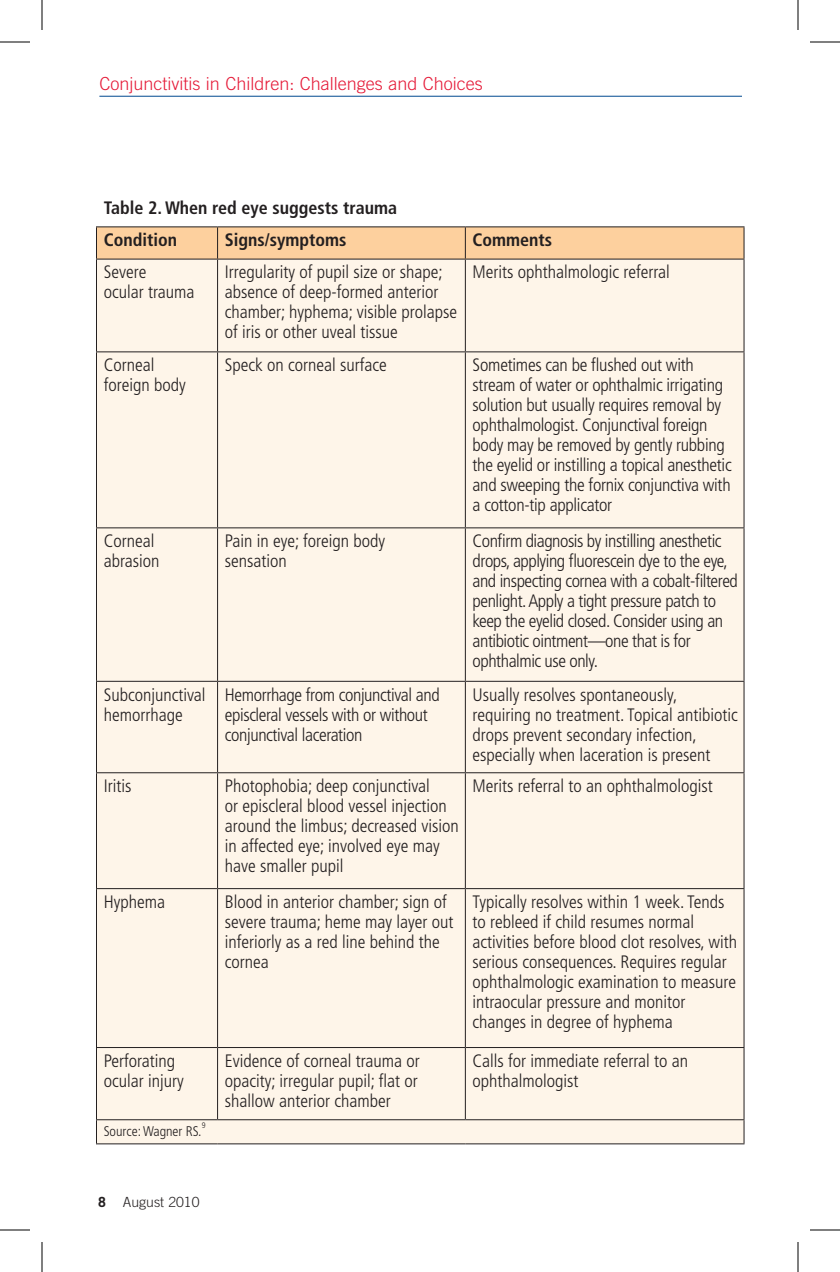
<style>
.page{position:relative;width:840px;height:1272px;background:#fff}
.page>*{position:absolute;margin:0;border:0;box-sizing:border-box;transform-origin:0 0}
.t1{font:300 condensed 18px/20px "Frutiger";color:#231f20}
.t2{font:300 condensed 18px/20px "Frutiger";letter-spacing:-.025em;color:#231f20}
.t3{font:300 condensed 18px/20px "Frutiger";letter-spacing:-.02em;color:#231f20}
.t4{font:700 condensed 18px/31.6px "Frutiger";color:#231f20}
.t5{font:300 18px "Trade Gothic";color:#e51836}
.t6{font:300 condensed 14px "Frutiger";color:#231f20}
.t7{font:300 14px "Trade Gothic";color:#231f20}
.t8{font:300 condensed 8px "Frutiger";color:#231f20}
.s1{font-weight:700}
</style>
<div class="page">
<div style="left:97px;top:227px;width:647px;height:32px;background:#fdd09e"></div>
<div style="left:97px;top:260px;width:647px;height:883px;background:#fef5e9"></div>
<hr style="left:96px;top:226px;width:122px;height:1px;background:#231f20">
<hr style="left:96px;top:227px;width:1px;height:32px;background:#231f20">
<hr style="left:218px;top:226px;width:247px;height:1px;background:#231f20">
<hr style="left:217px;top:227px;width:1px;height:32px;background:#231f20">
<hr style="left:465px;top:226px;width:280px;height:1px;background:#231f20">
<hr style="left:465px;top:227px;width:1px;height:32px;background:#231f20">
<hr style="left:744px;top:227px;width:1px;height:32px;background:#231f20">
<hr style="left:96px;top:259px;width:122px;height:1px;background:#231f20">
<hr style="left:96px;top:260px;width:1px;height:91px;background:#231f20">
<hr style="left:218px;top:259px;width:247px;height:1px;background:#231f20">
<hr style="left:217px;top:260px;width:1px;height:91px;background:#231f20">
<hr style="left:465px;top:259px;width:280px;height:1px;background:#231f20">
<hr style="left:465px;top:260px;width:1px;height:91px;background:#231f20">
<hr style="left:744px;top:260px;width:1px;height:91px;background:#231f20">
<hr style="left:96px;top:351px;width:122px;height:1px;background:#231f20">
<hr style="left:96px;top:352px;width:1px;height:175px;background:#231f20">
<hr style="left:218px;top:351px;width:247px;height:1px;background:#231f20">
<hr style="left:217px;top:352px;width:1px;height:175px;background:#231f20">
<hr style="left:465px;top:351px;width:280px;height:1px;background:#231f20">
<hr style="left:465px;top:352px;width:1px;height:175px;background:#231f20">
<hr style="left:744px;top:352px;width:1px;height:175px;background:#231f20">
<hr style="left:96px;top:527px;width:122px;height:1px;background:#231f20">
<hr style="left:96px;top:528px;width:1px;height:153px;background:#231f20">
<hr style="left:218px;top:527px;width:247px;height:1px;background:#231f20">
<hr style="left:217px;top:528px;width:1px;height:153px;background:#231f20">
<hr style="left:465px;top:527px;width:280px;height:1px;background:#231f20">
<hr style="left:465px;top:528px;width:1px;height:153px;background:#231f20">
<hr style="left:744px;top:528px;width:1px;height:153px;background:#231f20">
<hr style="left:96px;top:681px;width:122px;height:1px;background:#231f20">
<hr style="left:96px;top:682px;width:1px;height:90px;background:#231f20">
<hr style="left:218px;top:681px;width:247px;height:1px;background:#231f20">
<hr style="left:217px;top:682px;width:1px;height:90px;background:#231f20">
<hr style="left:465px;top:681px;width:280px;height:1px;background:#231f20">
<hr style="left:465px;top:682px;width:1px;height:90px;background:#231f20">
<hr style="left:744px;top:682px;width:1px;height:90px;background:#231f20">
<hr style="left:96px;top:772px;width:122px;height:1px;background:#231f20">
<hr style="left:96px;top:773px;width:1px;height:115px;background:#231f20">
<hr style="left:218px;top:772px;width:247px;height:1px;background:#231f20">
<hr style="left:217px;top:773px;width:1px;height:115px;background:#231f20">
<hr style="left:465px;top:772px;width:280px;height:1px;background:#231f20">
<hr style="left:465px;top:773px;width:1px;height:115px;background:#231f20">
<hr style="left:744px;top:773px;width:1px;height:115px;background:#231f20">
<hr style="left:96px;top:888px;width:122px;height:1px;background:#231f20">
<hr style="left:96px;top:889px;width:1px;height:158px;background:#231f20">
<hr style="left:218px;top:888px;width:247px;height:1px;background:#231f20">
<hr style="left:217px;top:889px;width:1px;height:158px;background:#231f20">
<hr style="left:465px;top:888px;width:280px;height:1px;background:#231f20">
<hr style="left:465px;top:889px;width:1px;height:158px;background:#231f20">
<hr style="left:744px;top:889px;width:1px;height:158px;background:#231f20">
<hr style="left:96px;top:1047px;width:122px;height:1px;background:#231f20">
<hr style="left:96px;top:1048px;width:1px;height:71px;background:#231f20">
<hr style="left:218px;top:1047px;width:247px;height:1px;background:#231f20">
<hr style="left:217px;top:1048px;width:1px;height:71px;background:#231f20">
<hr style="left:465px;top:1047px;width:280px;height:1px;background:#231f20">
<hr style="left:465px;top:1048px;width:1px;height:71px;background:#231f20">
<hr style="left:744px;top:1048px;width:1px;height:71px;background:#231f20">
<hr style="left:96px;top:1119px;width:122px;height:1px;background:#231f20">
<svg style="left:96px;top:1120px;width:1px;height:23px"></svg>
<hr style="left:218px;top:1119px;width:247px;height:1px;background:#231f20">
<hr style="left:465px;top:1119px;width:280px;height:1px;background:#231f20">
<svg style="left:744px;top:1120px;width:1px;height:23px"></svg>
<hr style="left:96px;top:1143px;width:122px;height:1px;background:#231f20">
<hr style="left:218px;top:1143px;width:247px;height:1px;background:#231f20">
<hr style="left:465px;top:1143px;width:280px;height:1px;background:#231f20">
<hr style="left:99px;top:96px;width:643px;height:1px;background:#014990">
<hr style="left:0;top:42px;width:30px;height:1px;background:#000">
<hr style="left:810px;top:42px;width:30px;height:1px;background:#000">
<hr style="left:0;top:1230px;width:30px;height:1px;background:#000">
<hr style="left:810px;top:1230px;width:30px;height:1px;background:#000">
<hr style="left:42px;top:0;width:1px;height:30px;background:#000">
<hr style="left:42px;top:1242px;width:1px;height:30px;background:#000">
<hr style="left:798px;top:0;width:1px;height:30px;background:#000">
<hr style="left:798px;top:1242px;width:1px;height:30px;background:#000">
<p class="t5" style="left:99px;top:73px;width:385px">Conjunctivitis in Children: Challenges and Choices</p>
<p class="t4" style="left:104px;top:192px;width:295px">Table 2. When red eye suggests trauma<br>Condition</p>
<p class="t4" style="left:225px;top:224px;width:123px">Signs/symptoms</p>
<p class="t4" style="left:473px;top:224px;width:81px">Comments</p>
<p class="t1" style="left:104px;top:262px;width:92px">Severe<br>ocular trauma</p>
<p class="t1" style="left:225px;top:262px;width:234px">Irregularity of pupil size or shape; absence of deep-formed anterior chamber; hyphema; visible prolapse of iris or other uveal tissue</p>
<p class="t1" style="left:473px;top:262px;width:199px">Merits ophthalmologic referral</p>
<p class="t1" style="left:104px;top:355px;width:84px">Corneal foreign body</p>
<p class="t1" style="left:225px;top:355px;width:163px">Speck on corneal surface</p>
<p class="t1" style="left:473px;top:355px;width:261px">Sometimes can be flushed out with stream of water or ophthalmic irrigating solution but usually requires removal by ophthalmologist. Conjunctival foreign body may be removed by gently rubbing the eyelid or instilling a topical anesthetic and sweeping the fornix conjunctiva with a cotton-tip applicator</p>
<p class="t1" style="left:104px;top:531px;width:57px">Corneal abrasion</p>
<p class="t1" style="left:225px;top:531px;width:162px">Pain in eye; foreign body sensation</p>
<p class="t2" style="left:473px;top:531px;width:267px">Confirm diagnosis by instilling anesthetic drops, applying fluorescein dye to the eye, and inspecting cornea with a cobalt-filtered penlight. Apply a tight pressure patch to keep the eyelid closed. Consider using an antibiotic ointment—one that is for ophthalmic use only.</p>
<p class="t1" style="left:104px;top:685px;width:103px">Subconjunctival hemorrhage</p>
<p class="t3" style="left:225px;top:685px;width:216px">Hemorrhage from conjunctival and episcleral vessels with or without conjunctival laceration</p>
<p class="t1" style="left:473px;top:685px;width:267px">Usually resolves spontaneously, requiring no treatment. Topical antibiotic drops prevent secondary infection, especially when laceration is present</p>
<p class="t1" style="left:104px;top:776px;width:29px">Iritis</p>
<p class="t1" style="left:225px;top:776px;width:236px">Photophobia; deep conjunctival<br>or episcleral blood vessel injection around the limbus; decreased vision in affected eye; involved eye may have smaller pupil</p>
<p class="t1" style="left:473px;top:776px;width:242px">Merits referral to an ophthalmologist</p>
<p class="t1" style="left:104px;top:892px;width:63px">Hyphema</p>
<p class="t1" style="left:225px;top:892px;width:230px">Blood in anterior chamber; sign of severe trauma; heme may layer out inferiorly as a red line behind the cornea</p>
<p class="t1" style="left:473px;top:892px;width:266px">Typically resolves within 1 week. Tends to rebleed if child resumes normal activities before blood clot resolves, with serious consequences. Requires regular ophthalmologic examination to measure intraocular pressure and monitor changes in degree of hyphema</p>
<p class="t1" style="left:104px;top:1051px;width:82px">Perforating ocular injury</p>
<p class="t1" style="left:225px;top:1051px;width:197px;text-align:justify">Evidence of corneal trauma or opacity; irregular pupil; flat or shallow anterior chamber</p>
<p class="t1" style="left:473px;top:1051px;width:217px">Calls for immediate referral to an ophthalmologist</p>
<p class="t6" style="left:104px;top:1123px;width:99px">Source: Wagner RS.</p>
<p class="t8" style="left:202px;top:1121px;width:5px">9</p>
<p class="t7" style="left:98px;top:1194px;width:103px"><span class="s1">8</span> August 2010</p>
</div>
